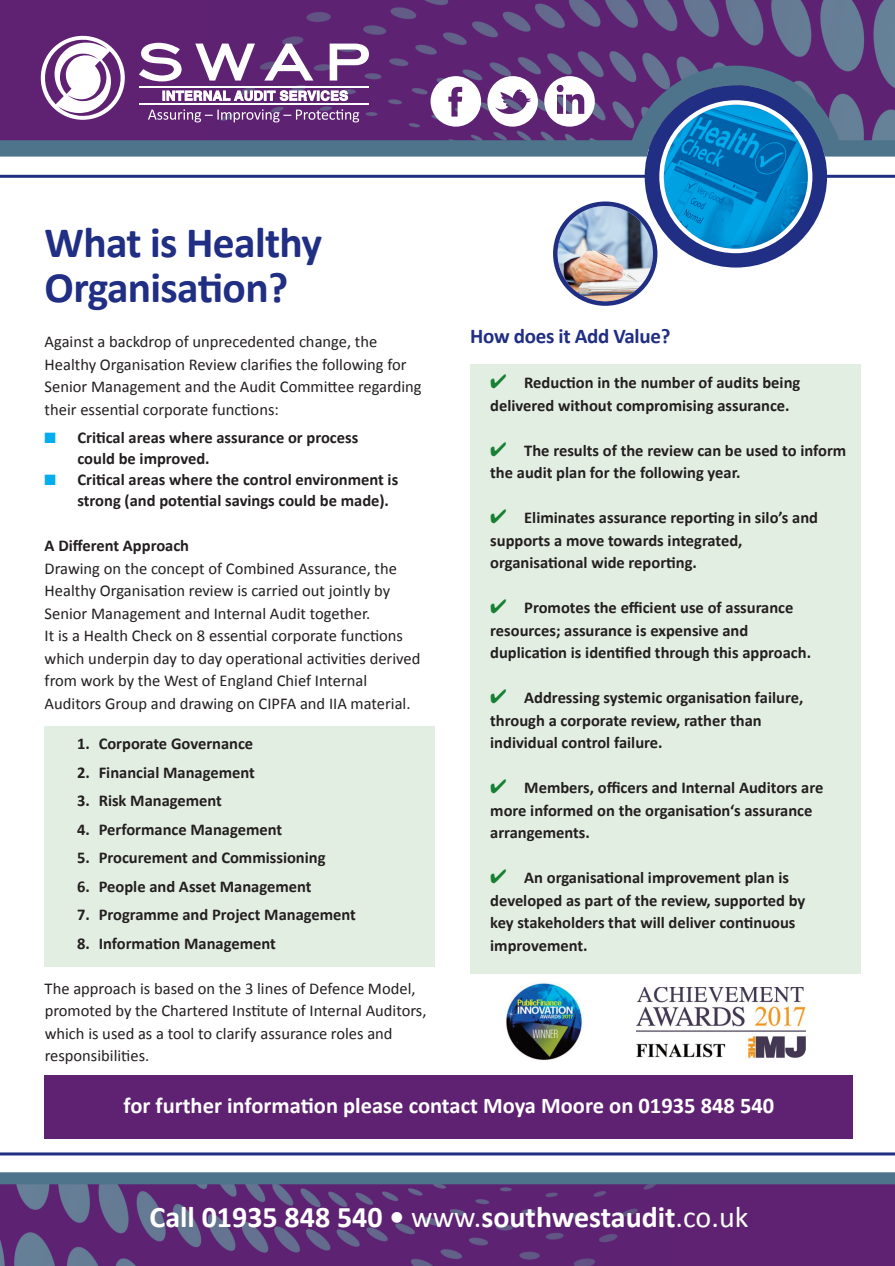
<style>
.page{position:relative;width:895px;height:1266px;background:#fff}
.page>*{position:absolute;margin:0;border:0;box-sizing:border-box;transform-origin:0 0}
.t1{font:700 43.5px/45px "Calibri";letter-spacing:-.015em;color:#202e84}
.t2{font:700 30px "Calibri";color:#fff}
.t3{font:700 22.5px "Calibri";color:#fff}
.t4{font:700 21px "Calibri";letter-spacing:-.015em;color:#202e84}
.t5{font:700 16.5px/22.5px "Calibri";color:#231f20}
.t6{font:16.5px/22.5px "Calibri";color:#231f20}
.s1{color:#00aeef}
.s2{color:#188034}
.s3{font-weight:400}
</style>
<div class="page">
<div style="left:0;top:0;width:894px;height:149px;background:#5f2273"></div>
<img style="left:222px;top:0;width:672px;height:66px">
<div style="left:644px;top:85px;width:182px;height:183px;background:#202e84;border-radius:50%"></div>
<div style="left:0;top:1177px;width:894px;height:89px;background:#5f2273"></div>
<img style="left:0;top:1184px;width:672px;height:82px">
<svg style="left:0;top:66px;width:894px;height:91px"></svg>
<svg style="left:163px;top:90px;width:185px;height:11px"></svg>
<svg style="left:41px;top:36px;width:84px;height:84px"></svg>
<svg style="left:139px;top:43px;width:42px;height:38px"></svg>
<svg style="left:195px;top:44px;width:60px;height:37px"></svg>
<svg style="left:264px;top:44px;width:49px;height:37px"></svg>
<svg style="left:329px;top:44px;width:40px;height:37px"></svg>
<hr style="left:139px;top:103px;width:230px;height:1px;background:#fff">
<hr style="left:139px;top:86px;width:230px;height:2px;background:#fff">
<svg style="left:148px;top:109px;width:211px;height:13px"></svg>
<svg style="left:487px;top:76px;width:51px;height:51px"></svg>
<svg style="left:430px;top:76px;width:51px;height:51px"></svg>
<hr style="left:0;top:175px;width:894px;height:3px;background:#202e84">
<svg style="left:544px;top:76px;width:268px;height:230px"></svg>
<hr style="left:0;top:1152px;width:894px;height:3px;background:#202e84">
<div style="left:0;top:1172px;width:894px;height:12px;background:#4e748b"></div>
<div style="left:470px;top:364px;width:390px;height:610px;background:#e3eee2"></div>
<div style="left:45px;top:726px;width:390px;height:240px;background:#e3eee2"></div>
<div style="left:45px;top:1075px;width:807px;height:64px;background:#5f2273"></div>
<img style="left:505px;top:983px;width:78px;height:78px">
<img style="left:636px;top:987px;width:169px;height:71px">
<h1 class="t1" style="left:45px;top:220px;width:279px">What is Healthy<br>Organisation?</h1>
<p class="t6" style="left:45px;top:330px;width:378px">Against a backdrop of unprecedented change, the Healthy Organisation Review clarifies the following for Senior Management and the Audit Committee regarding their essential corporate functions:</p>
<p class="t5" style="left:77px;top:427px;width:282px;line-height:21px;text-indent:-33px"><span class="s1">■</span> Critical areas where assurance or process could be improved.</p>
<p class="t5" style="left:77px;top:469px;width:322px;line-height:21px;text-indent:-33px"><span class="s1">■</span> Critical areas where the control environment is strong (and potential savings could be made).</p>
<p class="t5" style="left:45px;top:534px;width:146px">A Different Approach</p>
<p class="t6" style="left:45px;top:557px;width:377px">Drawing on the concept of Combined Assurance, the Healthy Organisation review is carried out jointly by Senior Management and Internal Audit together.<br>It is a Health Check on 8 essential corporate functions which underpin day to day operational activities derived from work by the West of England Chief Internal Auditors Group and drawing on CIPFA and IIA material.</p>
<p class="t5" style="left:77px;top:732px;width:178px">1. Corporate Governance</p>
<p class="t5" style="left:77px;top:761px;width:179px">2. Financial Management</p>
<p class="t5" style="left:77px;top:789px;width:146px">3. Risk Management</p>
<p class="t5" style="left:77px;top:818px;width:207px">4. Performance Management</p>
<p class="t5" style="left:77px;top:846px;width:250px">5. Procurement and Commissioning</p>
<p class="t5" style="left:77px;top:875px;width:236px">6. People and Asset Management</p>
<p class="t5" style="left:77px;top:903px;width:280px">7. Programme and Project Management</p>
<p class="t5" style="left:77px;top:932px;width:200px">8. Information Management</p>
<p class="t6" style="left:45px;top:977px;width:383px">The approach is based on the 3 lines of Defence Model, promoted by the Chartered Institute of Internal Auditors, which is used as a tool to clarify assurance roles and responsibilities.</p>
<p class="t4" style="left:470px;top:323px;width:202px">How does it Add Value?</p>
<p class="t5" style="left:490px;top:371px;width:311px"><span class="s2">✔</span> Reduction in the number of audits being delivered without compromising assurance.</p>
<p class="t5" style="left:490px;top:439px;width:357px"><span class="s2">✔</span> The results of the review can be used to inform the audit plan for the following year.</p>
<p class="t5" style="left:490px;top:506px;width:329px"><span class="s2">✔</span> Eliminates assurance reporting in silo’s and supports a move towards integrated, organisational wide reporting.</p>
<p class="t5" style="left:490px;top:596px;width:322px"><span class="s2">✔</span> Promotes the efficient use of assurance resources; assurance is expensive and duplication is identified through this approach.</p>
<p class="t5" style="left:490px;top:686px;width:314px"><span class="s2">✔</span> Addressing systemic organisation failure, through a corporate review, rather than individual control failure.</p>
<p class="t5" style="left:490px;top:776px;width:334px"><span class="s2">✔</span> Members, officers and Internal Auditors are more informed on the organisation‘s assurance arrangements.</p>
<p class="t5" style="left:490px;top:866px;width:316px"><span class="s2">✔</span> An organisational improvement plan is developed as part of the review, supported by key stakeholders that will deliver continuous improvement.</p>
<h3 class="t3" style="left:123px;top:1091px;width:652px">for further information please contact Moya Moore on 01935 848 540</h3>
<h2 class="t2" style="left:149px;top:1199px;width:600px">Call 01935 848 540 • <span class="s3">www.</span>southwestaudit<span class="s3">.co.uk</span></h2>
</div>
